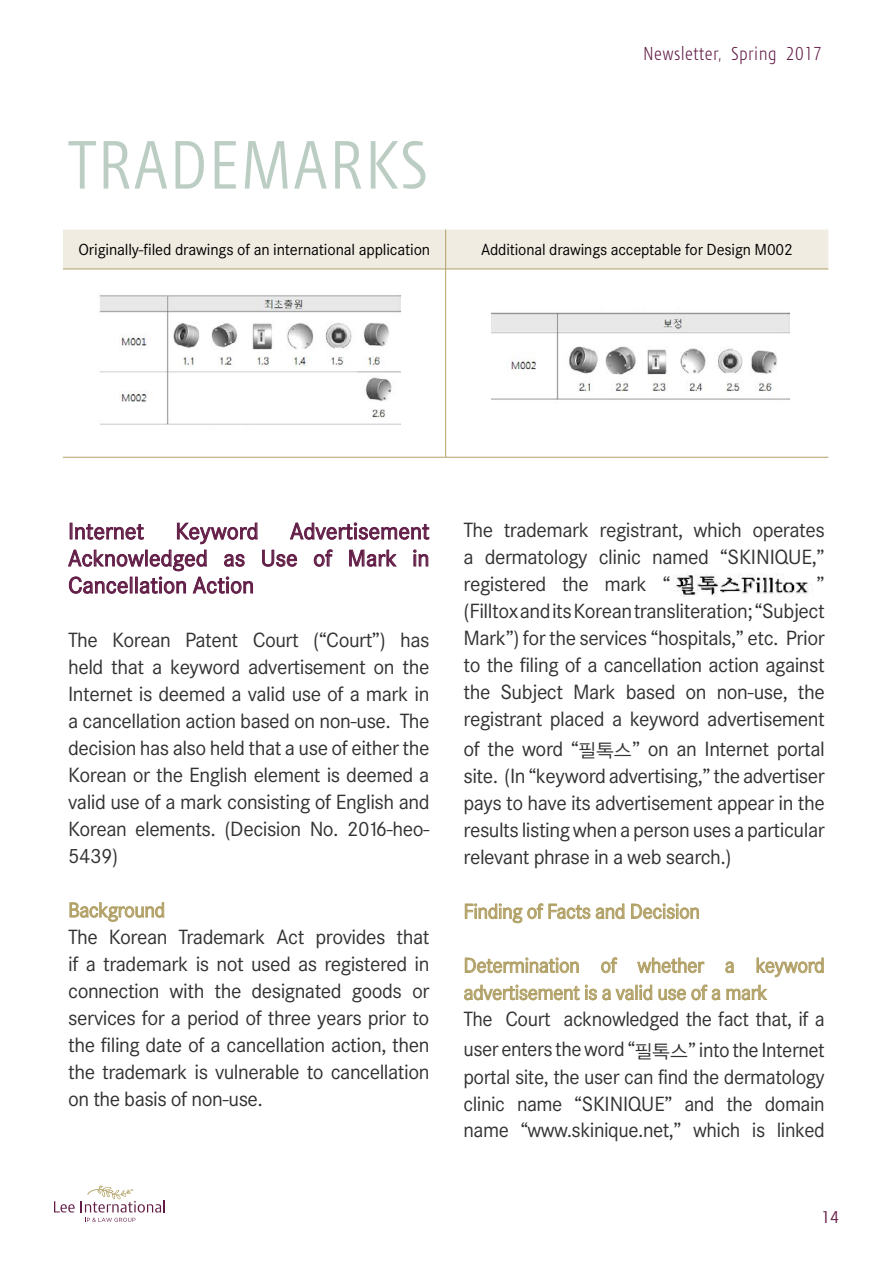
<style>
.page{position:relative;width:893px;height:1263px;background:#fff}
.page>*{position:absolute;margin:0;border:0;box-sizing:border-box;transform-origin:0 0}
.t1{font:66px "Modena";letter-spacing:.025em;color:#bccdc3;scale:.91 1}
.t2{font:22.5px/27px "Corporate SBQ";color:#611c45;text-align:justify}
.t3{font:20.25px/27px "Corporate SBQ";letter-spacing:-.025em;color:#323232;text-align:justify}
.t4{font:20.25px/27px "Corporate SBQ";letter-spacing:-.02em;color:#b2a167}
.t5{font:300 18.15px "Modena";letter-spacing:.025em;color:#611c45;scale:.91 1}
.t6{font:16.5px "Modena";color:#611c45}
.t7{font:15.75px "Corporate SBQ";letter-spacing:-.01em;color:#000}
.s1{font-family:"YDIYGO320";font-size:18.75px}
</style>
<div class="page">
<svg style="left:54px;top:1201px;width:21px;height:11px"></svg>
<svg style="left:85px;top:1218px;width:50px;height:4px"></svg>
<svg style="left:81px;top:1185px;width:84px;height:27px"></svg>
<svg style="left:68px;top:522px;width:362px;height:72px"></svg>
<svg style="left:69px;top:902px;width:96px;height:20px"></svg>
<img style="left:670px;top:573px;width:143px;height:24px">
<svg style="left:464px;top:903px;width:360px;height:98px"></svg>
<div style="left:63px;top:230px;width:765px;height:39px;background:#f0ece1"></div>
<hr style="left:63px;top:269px;width:382px;height:1px;background:#b2a167">
<hr style="left:446px;top:269px;width:382px;height:1px;background:#b2a167">
<hr style="left:63px;top:457px;width:383px;height:1px;background:#b2a167">
<hr style="left:446px;top:457px;width:382px;height:1px;background:#b2a167">
<hr style="left:445px;top:230px;width:1px;height:39px;background:#b2a167">
<hr style="left:445px;top:269px;width:1px;height:188px;background:#b2a167">
<img style="left:99px;top:294px;width:302px;height:131px">
<img style="left:492px;top:312px;width:298px;height:88px">
<h1 class="t1" style="left:68px;top:124px;width:398px">TRADEMARKS</h1>
<p class="t5" style="left:643px;top:43px;width:198px">Newsletter, Spring 2017</p>
<p class="t7" style="left:78px;top:240px;width:353px">Originally-filed drawings of an international application</p>
<p class="t7" style="left:481px;top:240px;width:313px">Additional drawings acceptable for Design M002</p>
<p class="t2" style="left:68px;top:518px;width:363px;text-indent:222px">Advertisement Acknowledged as Use of Mark in Cancellation Action</p>
<p class="t3" style="left:68px;top:627px;width:363px">The Korean Patent Court (“Court”) has held that a keyword advertisement on the Internet is deemed a valid use of a mark in a cancellation action based on non-use. The decision has also held that a use of either the Korean or the English element is deemed a valid use of a mark consisting of English and Korean elements. (Decision No. 2016-heo-5439)</p>
<p class="t4" style="left:68px;top:897px;width:99px">Background</p>
<p class="t3" style="left:68px;top:924px;width:363px">The Korean Trademark Act provides that if a trademark is not used as registered in connection with the designated goods or services for a period of three years prior to the filing date of a cancellation action, then the trademark is vulnerable to cancellation on the basis of non-use.</p>
<p class="t2" style="left:68px;top:518px;width:77px">Internet</p>
<p class="t2" style="left:175px;top:518px;width:85px">Keyword</p>
<p class="t3" style="left:463px;top:517px;width:363px">The trademark registrant, which operates a dermatology clinic named “SKINIQUE,” registered the mark “</p>
<p class="t3" style="left:463px;top:571px;width:363px;text-indent:353px">” (Filltox and its Korean transliteration; “Subject Mark”) for the services “hospitals,” etc. Prior to the filing of a cancellation action against the Subject Mark based on non-use, the registrant placed a keyword advertisement</p>
<p class="t3" style="left:463px;top:736px;width:363px">of the word “<span class="s1">필톡스</span>” on an Internet portal site. (In “keyword advertising,” the advertiser pays to have its advertisement appear in the results listing when a person uses a particular relevant phrase in a web search.)</p>
<p class="t4" style="left:463px;top:898px;width:238px">Finding of Facts and Decision</p>
<p class="t4" style="left:463px;top:952px;width:363px">Determination of whether a keyword advertisement is a valid use of a mark</p>
<p class="t3" style="left:463px;top:1005px;width:363px;line-height:30px">The Court acknowledged the fact that, if a user enters the word “<span class="s1">필톡스</span>” into the Internet</p>
<p class="t3" style="left:463px;top:1063px;width:363px">portal site, the user can find the dermatology clinic name “SKINIQUE” and the domain name “www.skinique.net,” which is linked</p>
<p class="t6" style="left:821px;top:1207px;width:19px">14</p>
</div>
